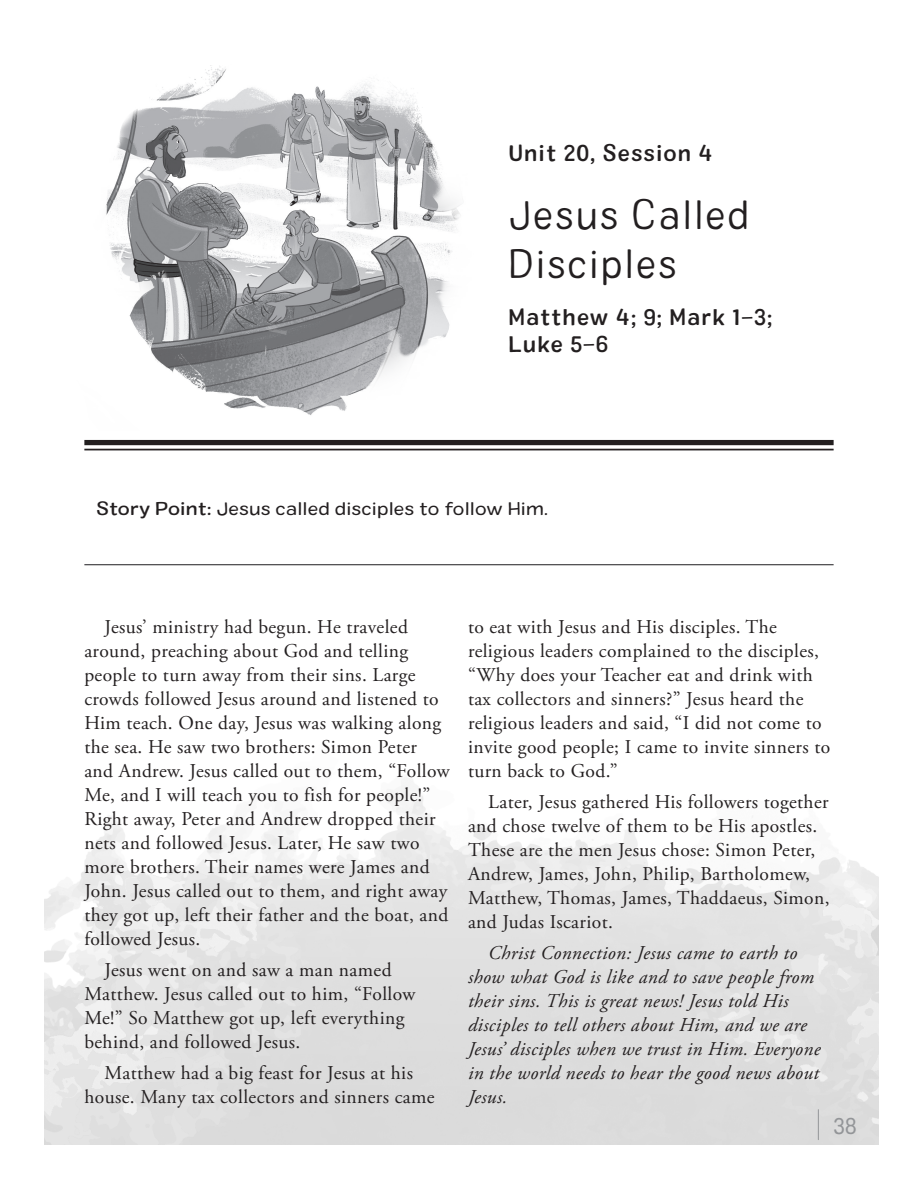
<style>
.page{position:relative;width:918px;height:1188px;background:#fff}
.page>*{position:absolute;margin:0;border:0;box-sizing:border-box;transform-origin:0 0}
.session_title{font:40.5px/48.6px "Colby St Lt";letter-spacing:.05em;color:#231f20}
.bible_reference{font:22.5px/27px "Colby St Med";letter-spacing:.05em;color:#231f20}
.session_num{font:22.5px "Colby St Med";letter-spacing:.05em;color:#231f20}
.t1{font:22.5px "Colby St Reg";color:#939598}
.body_indent{font:19.5px/24px "Adobe Garamond Pro";letter-spacing:.02em;color:#231f20}
.body_indent-2{font:italic 19.5px/24px "Adobe Garamond Pro";letter-spacing:.02em;color:#231f20}
.story_point{font:expanded 18px "Colby";letter-spacing:.01em;color:#231f20}
.s1{font-weight:500}
</style>
<div class="page">
<img style="left:106px;top:65px;width:354px;height:350px">
<div style="left:84px;top:440px;width:750px;height:5px;background:#231f20"></div>
<hr style="left:84px;top:449px;width:750px;height:1px;background:#231f20">
<hr style="left:84px;top:564px;width:750px;height:1px;background:#1e1d20">
<hr style="left:818px;top:1110px;width:1px;height:30px;background:#939598">
<p class="session_num" style="left:508px;top:138px;width:206px">Unit 20, Session 4</p>
<p class="session_title" style="left:508px;top:191px;width:242px">Jesus Called<br>Disciples</p>
<p class="bible_reference" style="left:508px;top:304px;width:265px">Matthew 4; 9; Mark 1–3;<br>Luke 5–6</p>
<p class="story_point" style="left:96px;top:497px;width:453px"><span class="s1">Story Point:</span> Jesus called disciples to follow Him.</p>
<p class="body_indent" style="left:84px;top:616px;width:367px;text-indent:20px">Jesus’ ministry had begun. He traveled around, preaching about God and telling people to turn away from their sins. Large crowds followed Jesus around and listened to Him teach. One day, Jesus was walking along the sea. He saw two brothers: Simon Peter and Andrew. Jesus called out to them, “Follow Me, and I will teach you to fish for people!” Right away, Peter and Andrew dropped their nets and followed Jesus. Later, He saw two more brothers. Their names were James and John. Jesus called out to them, and right away they got up, left their father and the boat, and followed Jesus.</p>
<p class="body_indent" style="left:84px;top:959px;width:332px;text-indent:20px">Jesus went on and saw a man named Matthew. Jesus called out to him, “Follow Me!” So Matthew got up, left everything behind, and followed Jesus.</p>
<p class="body_indent" style="left:84px;top:1061px;width:352px;text-align:center">Matthew had a big feast for Jesus at his house. Many tax collectors and sinners came</p>
<p class="body_indent" style="left:468px;top:616px;width:364px">to eat with Jesus and His disciples. The religious leaders complained to the disciples, “Why does your Teacher eat and drink with tax collectors and sinners?” Jesus heard the religious leaders and said, “I did not come to invite good people; I came to invite sinners to turn back to God.”</p>
<p class="body_indent" style="left:468px;top:791px;width:363px;text-indent:20px">Later, Jesus gathered His followers together and chose twelve of them to be His apostles.<br>These are the men Jesus chose: Simon Peter, Andrew, James, John, Philip, Bartholomew, Matthew, Thomas, James, Thaddaeus, Simon, and Judas Iscariot.</p>
<p class="body_indent-2" style="left:468px;top:941px;width:354px;text-indent:20px">Christ Connection: Jesus came to earth to show what God is like and to save people from their sins. This is great news! Jesus told His disciples to tell others about Him, and we are Jesus’ disciples when we trust in Him. Everyone in the world needs to hear the good news about Jesus.</p>
<p class="t1" style="left:834px;top:1112px;width:24px">38</p>
</div>
